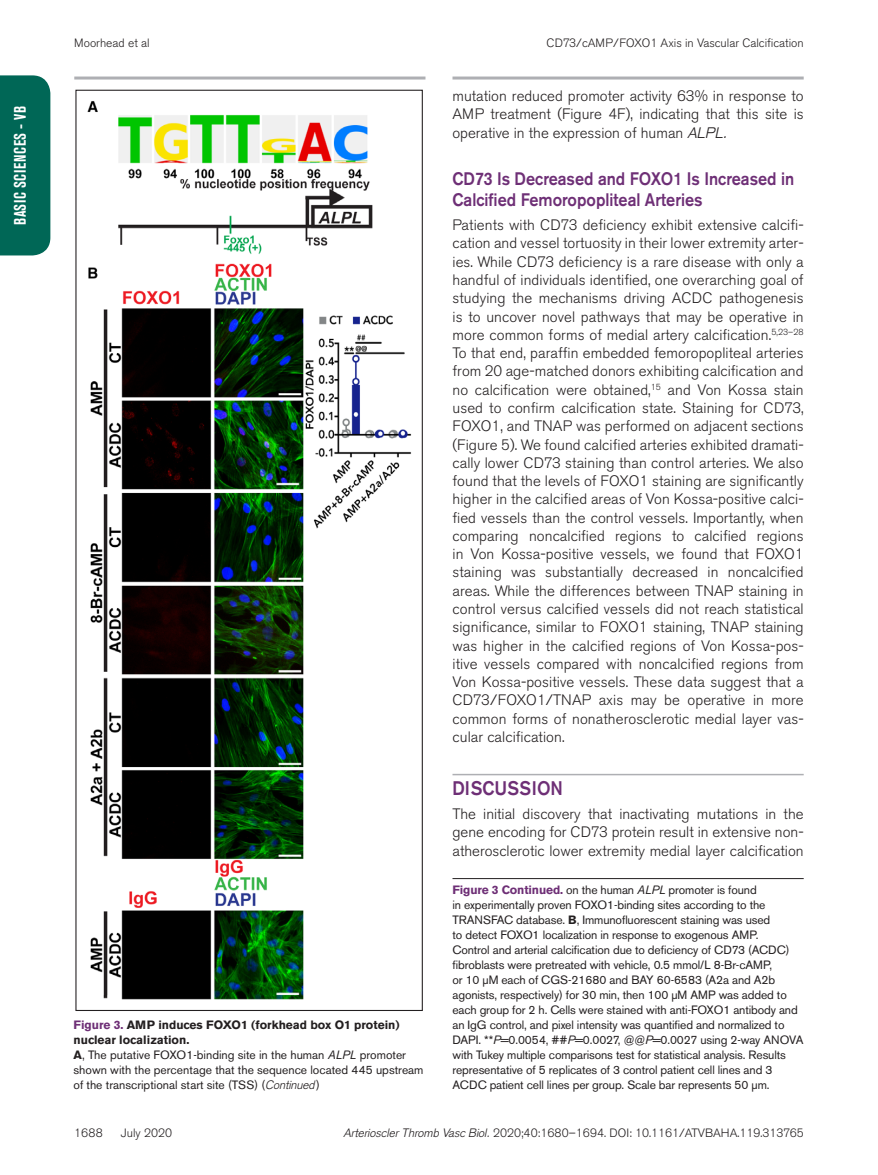
<style>
.page{position:relative;width:878px;height:1175px;background:#fff}
.page>*{position:absolute;margin:0;border:0;box-sizing:border-box;transform-origin:0 0}
.t1{font:500 19.5px "Akzidenz Grotesk BE";color:#6e2f76;scale:.9 1}
.t2{font:500 18px/21.3px "Akzidenz Grotesk BE";color:#6e2f76;scale:.9 1}
.t3{font:700 condensed 16.5px "Akzidenz Grotesk BE";color:#fff;scale:.9 1}
.t4{font:300 15px/18.3px "Akzidenz Grotesk BE";color:#231f20;text-align:justify}
.t5{font:12px/15px "Akzidenz Grotesk BE";letter-spacing:-.01em;color:#231f20}
.t6{font:300 12px "Akzidenz Grotesk BE";color:#231f20}
.s1{font-weight:700;color:#6e2f76}
.s2{font-weight:700}
.s3{font-style:italic}
.s4{font-family:"Akzidenz Grotesk";font-weight:300;font-style:italic}
.s5{font-family:"Akzidenz Grotesk";font-style:italic}
</style>
<div class="page">
<svg style="left:74px;top:76px;width:351px;height:4px"></svg>
<svg style="left:452px;top:76px;width:351px;height:4px"></svg>
<div style="left:0;top:75px;width:50px;height:180px;background:#006756"></div>
<hr style="left:452px;top:774px;width:351px;height:1px;background:#aeafb3">
<svg style="left:75px;top:89px;width:348px;height:922px"></svg>
<hr style="left:452px;top:878px;width:351px;height:1px;background:#231f20">
<p class="t3" style="left:11px;top:225px;width:134px;rotate:-90deg">Basic Sciences - VB</p>
<p class="t6" style="left:74px;top:36px;width:77px">Moorhead et al</p>
<p class="t6" style="left:546px;top:36px;width:259px">CD73/cAMP/FOXO1 Axis in Vascular Calcification</p>
<p class="t5" style="left:74px;top:1017px;width:351px"><span class="s1">Figure 3.</span> <span class="s2">AMP induces FOXO1 (forkhead box O1 protein) nuclear localization.<br>A</span>, The putative FOXO1-binding site in the human <span class="s3">ALPL</span> promoter shown with the percentage that the sequence located 445 upstream of the transcriptional start site (TSS) (<span class="s4">Continued</span>)</p>
<p class="t4" style="left:452px;top:87px;width:353px">mutation reduced promoter activity 63% in response to AMP treatment (Figure 4F), indicating that this site is operative in the expression of human <span class="s5">ALPL.</span></p>
<p class="t2" style="left:452px;top:167px;width:381px">CD73 Is Decreased and FOXO1 Is Increased in<br>Calcified Femoropopliteal Arteries</p>
<p class="t4" style="left:452px;top:216px;width:353px">Patients with CD73 deficiency exhibit extensive calcifi&shy;cation and vessel tortuosity in their lower extremity arter&shy;ies. While CD73 deficiency is a rare disease with only a handful of individuals identified, one overarching goal of studying the mechanisms driving ACDC pathogenesis is to uncover novel pathways that may be operative in more common forms of medial artery calcification.<sup>5,23–28<br></sup>To that end, paraffin embedded femoropopliteal arteries from 20 age-matched donors exhibiting calcification and no calcification were obtained,<sup>15</sup> and Von Kossa stain used to confirm calcification state. Staining for CD73, FOXO1, and TNAP was performed on adjacent sections (Figure 5). We found calcified arteries exhibited dramati&shy;cally lower CD73 staining than control arteries. We also found that the levels of FOXO1 staining are significantly higher in the calcified areas of Von Kossa-positive calci&shy;fied vessels than the control vessels. Importantly, when comparing noncalcified regions to calcified regions in Von Kossa-positive vessels, we found that FOXO1 staining was substantially decreased in noncalcified areas. While the differences between TNAP staining in control versus calcified vessels did not reach statistical significance, similar to FOXO1 staining, TNAP staining was higher in the calcified regions of Von Kossa-pos&shy;itive vessels compared with noncalcified regions from Von Kossa-positive vessels. These data suggest that a CD73/FOXO1/TNAP axis may be operative in more common forms of nonatherosclerotic medial layer vas&shy;cular calcification.</p>
<h1 class="t1" style="left:452px;top:776px;width:124px">DISCUSSION</h1>
<p class="t4" style="left:452px;top:805px;width:352px">The initial discovery that inactivating mutations in the gene encoding for CD73 protein result in extensive non&shy;atherosclerotic lower extremity medial layer calcification</p>
<p class="t5" style="left:452px;top:882px;width:352px"><span class="s1">Figure 3 Continued.</span> on the human <span class="s3">ALPL</span> promoter is found<br>in experimentally proven FOXO1-binding sites according to the TRANSFAC database. <span class="s2">B</span>, Immunofluorescent staining was used<br>to detect FOXO1 localization in response to exogenous AMP.<br>Control and arterial calcification due to deficiency of CD73 (ACDC) fibroblasts were pretreated with vehicle, 0.5 mmol/L 8-Br-cAMP,<br>or 10 µM each of CGS-21680 and BAY 60-6583 (A2a and A2b agonists, respectively) for 30 min, then 100 µM AMP was added to each group for 2 h. Cells were stained with anti-FOXO1 antibody and an IgG control, and pixel intensity was quantified and normalized to DAPI. **<span class="s3">P</span>=0.0054, ##<span class="s3">P</span>=0.0027, @@<span class="s3">P</span>=0.0027 using 2-way ANOVA with Tukey multiple comparisons test for statistical analysis. Results representative of 5 replicates of 3 control patient cell lines and 3<br>ACDC patient cell lines per group. Scale bar represents 50 µm.</p>
<p class="t6" style="left:74px;top:1126px;width:30px">1688</p>
<p class="t6" style="left:121px;top:1126px;width:53px">July 2020</p>
<p class="t6" style="left:343px;top:1126px;width:461px"><span class="s5">Arterioscler Thromb Vasc Biol.</span> 2020;40:1680–1694. DOI: 10.1161/ATVBAHA.119.313765</p>
</div>
